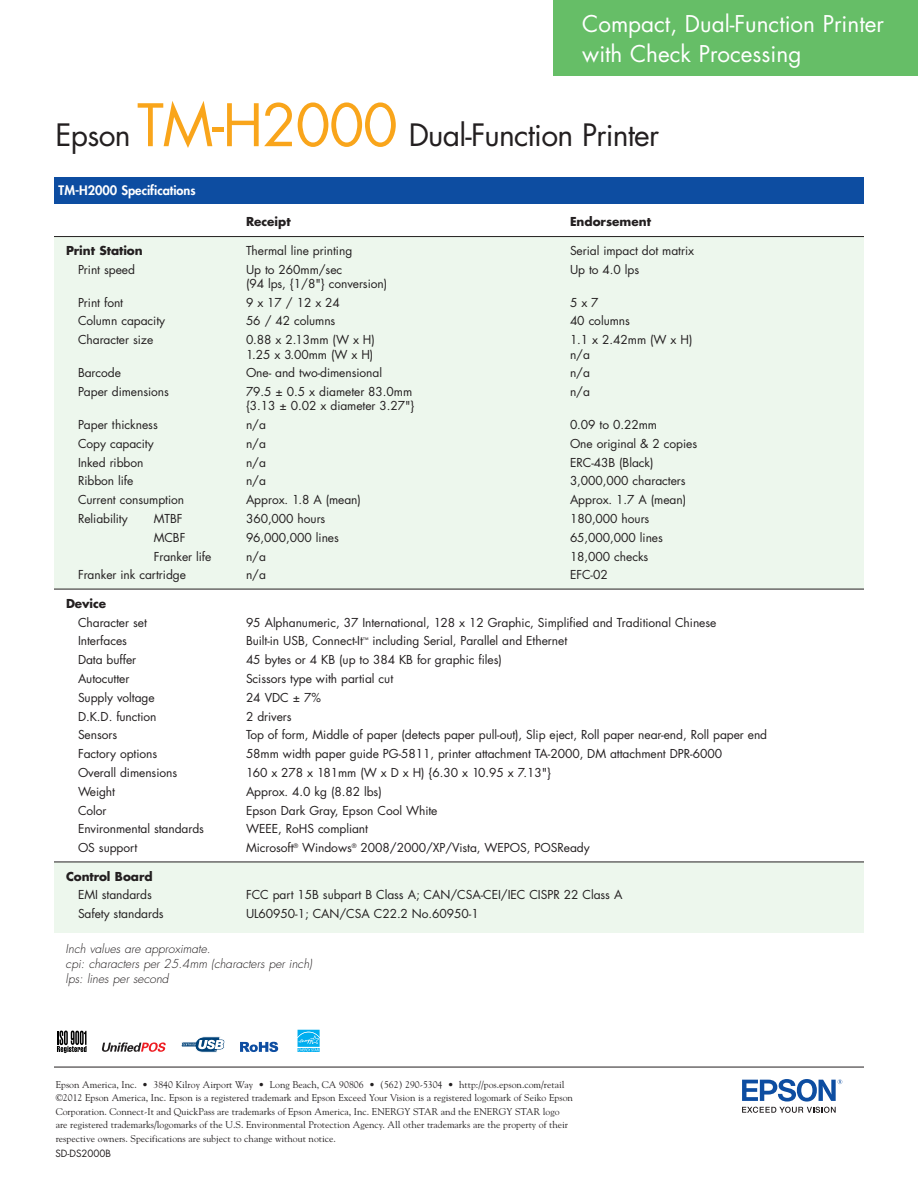
<style>
.page{position:relative;width:918px;height:1188px;background:#fff}
.page>*{position:absolute;margin:0;border:0;box-sizing:border-box;transform-origin:0 0}
.t1{font:30px "Futura";letter-spacing:-.025em;color:#231f20}
.front_product_descri{font:22.5px/30px "Futura";color:#fff}
.t2{font:800 12.75px "Futura";color:#fff}
.chart_text{font:12px "Futura";letter-spacing:-.005em;color:#231f20}
.chart_text-2{font:italic 300 12px "Futura";color:#231f20}
.chart_text-3{font:700 12px "Futura";letter-spacing:-.005em;color:#231f20}
.back_mousetype{font:9.75px/13.5px "Goudy";color:#231f20}
.t3{font:9.75px "Futura";color:#231f20}
.s1{font-size:57px;color:#f9a51b}
</style>
<div class="page">
<div style="left:554px;top:0;width:364px;height:76px;background:#66be67"></div>
<div style="left:54px;top:862px;width:810px;height:71px;background:#edf7ed"></div>
<div style="left:54px;top:237px;width:810px;height:352px;background:#edf7ed"></div>
<hr style="left:54px;top:589px;width:810px;height:1px;background:#231f20">
<div style="left:54px;top:177px;width:810px;height:27px;background:#0d4da1"></div>
<hr style="left:54px;top:236px;width:810px;height:1px;background:#231f20">
<hr style="left:54px;top:862px;width:810px;height:1px;background:#231f20">
<hr style="left:54px;top:1067px;width:810px;height:1px;background:#231f20">
<svg style="left:742px;top:1079px;width:100px;height:34px"></svg>
<svg style="left:102px;top:1042px;width:64px;height:10px"></svg>
<svg style="left:57px;top:1031px;width:30px;height:22px"></svg>
<svg style="left:181px;top:1036px;width:44px;height:17px"></svg>
<svg style="left:297px;top:1029px;width:23px;height:1px"></svg>
<svg style="left:297px;top:1030px;width:23px;height:22px"></svg>
<svg style="left:240px;top:1042px;width:38px;height:10px"></svg>
<p class="front_product_descri" style="left:582px;top:8px;width:303px">Compact, Dual-Function Printer with Check Processing</p>
<p class="t1" style="left:56px;top:115px;width:605px">Epson <span class="s1">TM-H2000</span> Dual-Function Printer</p>
<p class="t2" style="left:59px;top:181px;width:139px">TM-H2000 Specifications</p>
<p class="chart_text-3" style="left:246px;top:214px;width:46px">Receipt</p>
<p class="chart_text-3" style="left:570px;top:214px;width:83px">Endorsement</p>
<p class="chart_text-3" style="left:66px;top:242px;width:78px">Print Station</p>
<p class="chart_text" style="left:246px;top:242px;width:108px">Thermal line printing</p>
<p class="chart_text" style="left:570px;top:242px;width:126px">Serial impact dot matrix</p>
<p class="chart_text" style="left:78px;top:261px;width:58px">Print speed</p>
<p class="chart_text" style="left:246px;top:261px;width:98px">Up to 260mm/sec</p>
<p class="chart_text" style="left:570px;top:261px;width:71px">Up to 4.0 lps</p>
<p class="chart_text" style="left:246px;top:275px;width:143px">(94 lps, {1/8"} conversion)</p>
<p class="chart_text" style="left:78px;top:294px;width:47px">Print font</p>
<p class="chart_text" style="left:246px;top:294px;width:96px">9 x 17 / 12 x 24</p>
<p class="chart_text" style="left:570px;top:294px;width:30px">5 x 7</p>
<p class="chart_text" style="left:78px;top:313px;width:89px">Column capacity</p>
<p class="chart_text" style="left:246px;top:313px;width:91px">56 / 42 columns</p>
<p class="chart_text" style="left:570px;top:313px;width:61px">40 columns</p>
<p class="chart_text" style="left:78px;top:332px;width:77px">Character size</p>
<p class="chart_text" style="left:246px;top:332px;width:130px">0.88 x 2.13mm (W x H)</p>
<p class="chart_text" style="left:570px;top:332px;width:124px">1.1 x 2.42mm (W x H)</p>
<p class="chart_text" style="left:246px;top:346px;width:129px">1.25 x 3.00mm (W x H)</p>
<p class="chart_text" style="left:570px;top:346px;width:21px">n/a</p>
<p class="chart_text" style="left:78px;top:365px;width:45px">Barcode</p>
<p class="chart_text" style="left:246px;top:365px;width:138px">One- and two-dimensional</p>
<p class="chart_text" style="left:570px;top:365px;width:21px">n/a</p>
<p class="chart_text" style="left:78px;top:383px;width:92px">Paper dimensions</p>
<p class="chart_text" style="left:246px;top:383px;width:168px">79.5 ± 0.5 x diameter 83.0mm</p>
<p class="chart_text" style="left:570px;top:383px;width:21px">n/a</p>
<p class="chart_text" style="left:246px;top:398px;width:170px">{3.13 ± 0.02 x diameter 3.27"}</p>
<p class="chart_text" style="left:78px;top:416px;width:81px">Paper thickness</p>
<p class="chart_text" style="left:246px;top:416px;width:21px">n/a</p>
<p class="chart_text" style="left:570px;top:416px;width:89px">0.09 to 0.22mm</p>
<p class="chart_text" style="left:78px;top:435px;width:77px">Copy capacity</p>
<p class="chart_text" style="left:246px;top:435px;width:21px">n/a</p>
<p class="chart_text" style="left:570px;top:435px;width:129px">One original &amp; 2 copies</p>
<p class="chart_text" style="left:78px;top:454px;width:67px">Inked ribbon</p>
<p class="chart_text" style="left:246px;top:454px;width:21px">n/a</p>
<p class="chart_text" style="left:570px;top:454px;width:85px">ERC-43B (Black)</p>
<p class="chart_text" style="left:78px;top:473px;width:57px">Ribbon life</p>
<p class="chart_text" style="left:246px;top:473px;width:21px">n/a</p>
<p class="chart_text" style="left:570px;top:473px;width:117px">3,000,000 characters</p>
<p class="chart_text" style="left:78px;top:492px;width:108px">Current consumption</p>
<p class="chart_text" style="left:246px;top:492px;width:116px">Approx. 1.8 A (mean)</p>
<p class="chart_text" style="left:570px;top:492px;width:118px">Approx. 1.7 A (mean)</p>
<p class="chart_text" style="left:78px;top:510px;width:51px">Reliability</p>
<p class="chart_text" style="left:154px;top:510px;width:30px">MTBF</p>
<p class="chart_text" style="left:246px;top:510px;width:81px">360,000 hours</p>
<p class="chart_text" style="left:570px;top:510px;width:81px">180,000 hours</p>
<p class="chart_text" style="left:154px;top:529px;width:33px">MCBF</p>
<p class="chart_text" style="left:246px;top:529px;width:94px">96,000,000 lines</p>
<p class="chart_text" style="left:570px;top:529px;width:94px">65,000,000 lines</p>
<p class="chart_text" style="left:154px;top:548px;width:59px">Franker life</p>
<p class="chart_text" style="left:246px;top:548px;width:21px">n/a</p>
<p class="chart_text" style="left:570px;top:548px;width:80px">18,000 checks</p>
<p class="chart_text" style="left:78px;top:567px;width:110px">Franker ink cartridge</p>
<p class="chart_text" style="left:246px;top:567px;width:21px">n/a</p>
<p class="chart_text" style="left:570px;top:567px;width:39px">EFC-02</p>
<p class="chart_text-3" style="left:66px;top:595px;width:42px">Device</p>
<p class="chart_text" style="left:78px;top:614px;width:70px">Character set</p>
<p class="chart_text" style="left:246px;top:614px;width:472px">95 Alphanumeric, 37 International, 128 x 12 Graphic, Simplified and Traditional Chinese</p>
<p class="chart_text" style="left:78px;top:633px;width:50px">Interfaces</p>
<p class="chart_text" style="left:246px;top:633px;width:323px">Built-in USB, Connect-It<sup>™</sup> including Serial, Parallel and Ethernet</p>
<p class="chart_text" style="left:78px;top:652px;width:60px">Data buffer</p>
<p class="chart_text" style="left:246px;top:652px;width:257px">45 bytes or 4 KB (up to 384 KB for graphic files)</p>
<p class="chart_text" style="left:78px;top:670px;width:53px">Autocutter</p>
<p class="chart_text" style="left:246px;top:670px;width:149px">Scissors type with partial cut</p>
<p class="chart_text" style="left:78px;top:689px;width:78px">Supply voltage</p>
<p class="chart_text" style="left:246px;top:689px;width:76px">24 VDC ± 7%</p>
<p class="chart_text" style="left:78px;top:708px;width:80px">D.K.D. function</p>
<p class="chart_text" style="left:246px;top:708px;width:47px">2 drivers</p>
<p class="chart_text" style="left:78px;top:727px;width:41px">Sensors</p>
<p class="chart_text" style="left:246px;top:727px;width:523px">Top of form, Middle of paper (detects paper pull-out), Slip eject, Roll paper near-end, Roll paper end</p>
<p class="chart_text" style="left:78px;top:746px;width:81px">Factory options</p>
<p class="chart_text" style="left:246px;top:746px;width:478px">58mm width paper guide PG-5811, printer attachment TA-2000, DM attachment DPR-6000</p>
<p class="chart_text" style="left:78px;top:764px;width:101px">Overall dimensions</p>
<p class="chart_text" style="left:246px;top:764px;width:307px">160 x 278 x 181mm (W x D x H) {6.30 x 10.95 x 7.13"}</p>
<p class="chart_text" style="left:78px;top:783px;width:39px">Weight</p>
<p class="chart_text" style="left:246px;top:783px;width:137px">Approx. 4.0 kg (8.82 lbs)</p>
<p class="chart_text" style="left:78px;top:802px;width:30px">Color</p>
<p class="chart_text" style="left:246px;top:802px;width:193px">Epson Dark Gray, Epson Cool White</p>
<p class="chart_text" style="left:78px;top:821px;width:128px">Environmental standards</p>
<p class="chart_text" style="left:246px;top:821px;width:124px">WEEE, RoHS compliant</p>
<p class="chart_text" style="left:78px;top:839px;width:61px">OS support</p>
<p class="chart_text" style="left:246px;top:839px;width:345px">Microsoft<sup>®</sup> Windows<sup>®</sup> 2008/2000/XP/Vista, WEPOS, POSReady</p>
<p class="chart_text-3" style="left:66px;top:868px;width:88px">Control Board</p>
<p class="chart_text" style="left:78px;top:887px;width:75px">EMI standards</p>
<p class="chart_text" style="left:246px;top:887px;width:378px">FCC part 15B subpart B Class A; CAN/CSA-CEI/IEC CISPR 22 Class A</p>
<p class="chart_text" style="left:78px;top:906px;width:87px">Safety standards</p>
<p class="chart_text" style="left:246px;top:906px;width:234px">UL60950-1; CAN/CSA C22.2 No.60950-1</p>
<p class="chart_text-2" style="left:66px;top:941px;width:146px">Inch values are approximate.</p>
<p class="chart_text-2" style="left:66px;top:956px;width:248px">cpi: characters per 25.4mm (characters per inch)</p>
<p class="chart_text-2" style="left:66px;top:971px;width:104px">lps: lines per second</p>
<p class="back_mousetype" style="left:56px;top:1078px;width:510px">Epson America, Inc. • 3840 Kilroy Airport Way • Long Beach, CA 90806 • (562) 290-5304 • http://pos.epson.com/retail</p>
<p class="back_mousetype" style="left:56px;top:1091px;width:519px">©2012 Epson America, Inc. Epson is a registered trademark and Epson Exceed Your Vision is a registered logomark of Seiko Epson Corporation. Connect-It and QuickPass are trademarks of Epson America, Inc. ENERGY STAR and the ENERGY STAR logo are registered trademarks/logomarks of the U.S. Environmental Protection Agency. All other trademarks are the property of their respective owners. Specifications are subject to change without notice.</p>
<p class="t3" style="left:55px;top:1146px;width:57px">SD-DS2000B</p>
</div>
